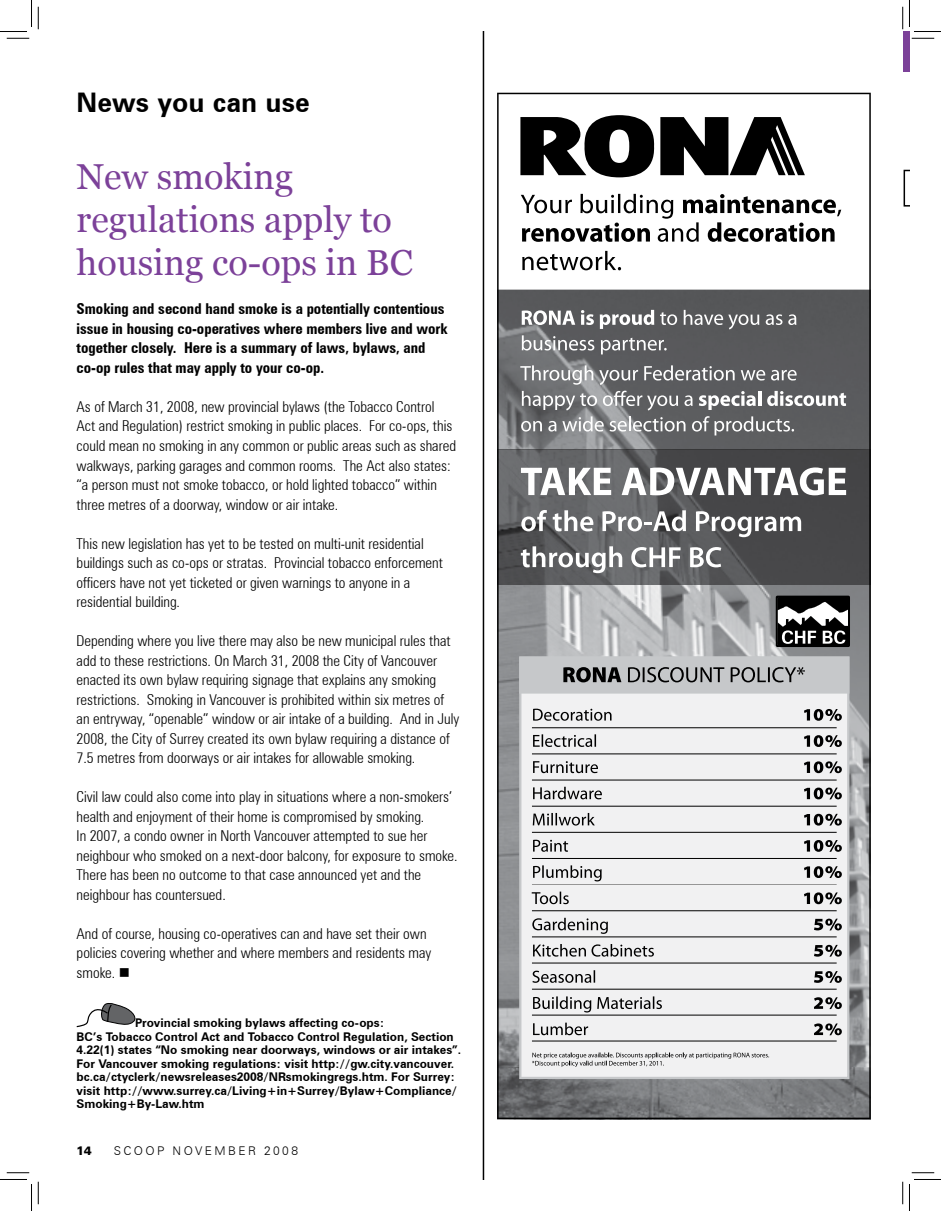
<style>
.page{position:relative;width:941px;height:1211px;background:#fff}
.page>*{position:absolute;margin:0;border:0;box-sizing:border-box;transform-origin:0 0}
.t1{font:36px/43.2px "Georgia";color:#7c4199}
.t2{font:700 27px "Zurich BT";color:#000}
.t3{font:300 condensed 15px/19.5px "Zurich BT";color:#000}
.t4{font:700 condensed 15px/19.5px "Zurich BT";color:#000}
.t5{font:700 12px/13.5px "Zurich BT";color:#000}
.t6{font:300 12px "Zurich BT";letter-spacing:.2em;color:#000}
.t7{font:900 12px "Zurich BT";color:#000}
</style>
<div class="page">
<svg style="left:903px;top:170px;width:6px;height:36px"></svg>
<svg style="left:76px;top:1003px;width:60px;height:25px"></svg>
<svg style="left:497px;top:93px;width:373px;height:1026px"></svg>
<svg style="left:775px;top:595px;width:75px;height:52px"></svg>
<hr style="left:482px;top:32px;width:2px;height:1147px;background:#000">
<div style="left:903px;top:32px;width:6px;height:40px;background:#7c4199"></div>
<svg style="left:7px;top:38px;width:22px;height:1px"></svg>
<svg style="left:911px;top:38px;width:23px;height:1px"></svg>
<svg style="left:7px;top:1172px;width:22px;height:1px"></svg>
<svg style="left:911px;top:1172px;width:23px;height:1px"></svg>
<svg style="left:38px;top:7px;width:1px;height:22px"></svg>
<svg style="left:38px;top:1181px;width:1px;height:23px"></svg>
<svg style="left:902px;top:7px;width:1px;height:22px"></svg>
<svg style="left:902px;top:1181px;width:1px;height:23px"></svg>
<svg style="left:0;top:0;width:32px;height:32px"></svg>
<svg style="left:0;top:1179px;width:32px;height:31px"></svg>
<svg style="left:909px;top:0;width:31px;height:32px"></svg>
<svg style="left:909px;top:1179px;width:31px;height:31px"></svg>
<h2 class="t2" style="left:77px;top:86px;width:235px">News you can use</h2>
<h1 class="t1" style="left:77px;top:155px;width:317px">New smoking regulations apply to housing co-ops in BC</h1>
<p class="t4" style="left:77px;top:299px;width:373px">Smoking and second hand smoke is a potentially contentious issue in housing co-operatives where members live and work together closely. Here is a summary of laws, bylaws, and co-op rules that may apply to your co-op.</p>
<p class="t3" style="left:77px;top:397px;width:381px">As of March 31, 2008, new provincial bylaws (the Tobacco Control Act and Regulation) restrict smoking in public places. For co-ops, this could mean no smoking in any common or public areas such as shared walkways, parking garages and common rooms. The Act also states: “a person must not smoke tobacco, or hold lighted tobacco” within three metres of a doorway, window or air intake.</p>
<p class="t3" style="left:77px;top:533px;width:368px">This new legislation has yet to be tested on multi-unit residential buildings such as co-ops or stratas. Provincial tobacco enforcement officers have not yet ticketed or given warnings to anyone in a residential building.</p>
<p class="t3" style="left:77px;top:631px;width:384px">Depending where you live there may also be new municipal rules that add to these restrictions. On March 31, 2008 the City of Vancouver enacted its own bylaw requiring signage that explains any smoking restrictions. Smoking in Vancouver is prohibited within six metres of an entryway, “openable” window or air intake of a building. And in July 2008, the City of Surrey created its own bylaw requiring a distance of 7.5 metres from doorways or air intakes for allowable smoking.</p>
<p class="t3" style="left:77px;top:787px;width:382px">Civil law could also come into play in situations where a non-smokers’ health and enjoyment of their home is compromised by smoking.<br>In 2007, a condo owner in North Vancouver attempted to sue her neighbour who smoked on a next-door balcony, for exposure to smoke.<br>There has been no outcome to that case announced yet and the neighbour has countersued.</p>
<p class="t3" style="left:77px;top:923px;width:356px">And of course, housing co-operatives can and have set their own policies covering whether and where members and residents may smoke. ■</p>
<p class="t5" style="left:77px;top:1016px;width:386px;text-indent:58px">Provincial smoking bylaws affecting co-ops:<br>BC’s Tobacco Control Act and Tobacco Control Regulation, Section 4.22(1) states “No smoking near doorways, windows or air intakes”.<br>For Vancouver smoking regulations: visit http://gw.city.vancouver. bc.ca/ctyclerk/newsreleases2008/NRsmokingregs.htm. For Surrey: visit http://www.surrey.ca/Living+in+Surrey/Bylaw+Compliance/ Smoking+By-Law.htm</p>
<p class="t7" style="left:76px;top:1143px;width:17px">14</p>
<p class="t6" style="left:114px;top:1143px;width:185px">SCOOP NOVEMBER 2008</p>
</div>
